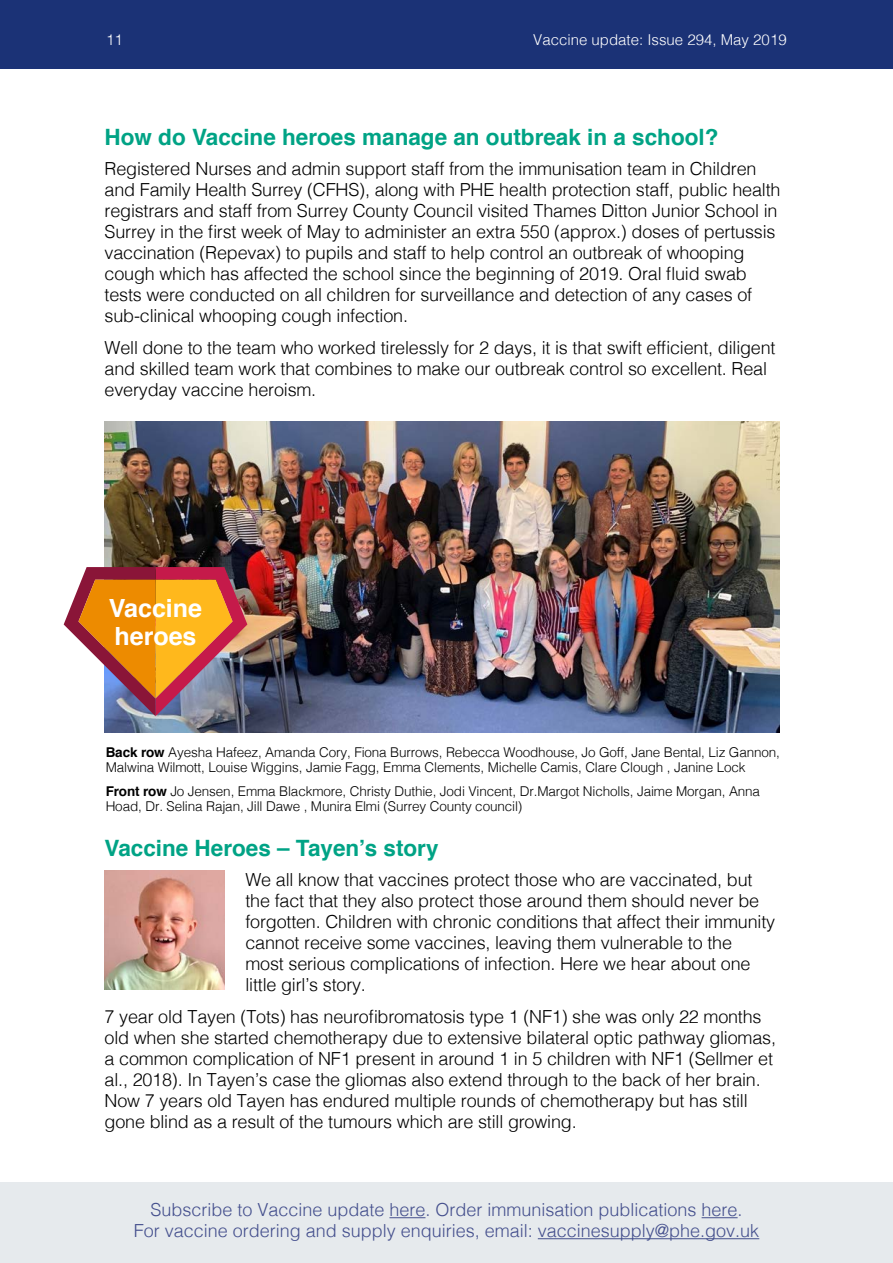
<style>
.page{position:relative;width:893px;height:1263px;background:#fff}
.page>*{position:absolute;margin:0;border:0;box-sizing:border-box;transform-origin:0 0}
.t1{font:700 25.05px "Helvetica";color:#fff}
.t2{font:700 22.5px "Helvetica";color:#00a385}
.body{font:300 18px/21px "Helvetica";letter-spacing:-.01em;color:#000}
.t3{font:300 18px/21px "Helvetica";color:#444f8d;text-align:center}
.t4{font:300 15px "Helvetica";color:#fff}
.body-2{font:300 13.5px/15px "Helvetica";letter-spacing:-.01em;color:#000}
.s1{font-weight:700}
</style>
<div class="page">
<div style="left:0;top:1182px;width:893px;height:81px;background:#e6eaed"></div>
<div style="left:0;top:0;width:893px;height:68px;background:#1b3276"></div>
<hr style="left:389px;top:1217px;width:36px;height:1px;background:#444f8d">
<hr style="left:702px;top:1217px;width:36px;height:1px;background:#444f8d">
<hr style="left:538px;top:1238px;width:221px;height:1px;background:#444f8d">
<img style="left:105px;top:422px;width:675px;height:310px">
<img style="left:105px;top:871px;width:119px;height:119px">
<svg style="left:64px;top:567px;width:183px;height:149px;background:#ca8857"></svg>
<p class="t4" style="left:106px;top:27px;width:18px">11</p>
<p class="t4" style="left:533px;top:27px;width:255px">Vaccine update: Issue 294, May 2019</p>
<p class="t2" style="left:105px;top:119px;width:615px">How do Vaccine heroes manage an outbreak in a school?</p>
<p class="body" style="left:105px;top:157px;width:677px">Registered Nurses and admin support staff from the immunisation team in Children and Family Health Surrey (CFHS), along with PHE health protection staff, public health registrars and staff from Surrey County Council visited Thames Ditton Junior School in Surrey in the first week of May to administer an extra 550 (approx.) doses of pertussis vaccination (Repevax) to pupils and staff to help control an outbreak of whooping cough which has affected the school since the beginning of 2019. Oral fluid swab tests were conducted on all children for surveillance and detection of any cases of sub-clinical whooping cough infection.</p>
<p class="body" style="left:105px;top:335px;width:673px">Well done to the team who worked tirelessly for 2 days, it is that swift efficient, diligent and skilled team work that combines to make our outbreak control so excellent. Real everyday vaccine heroism.</p>
<p class="t1" style="left:109px;top:588px;width:95px">Vaccine</p>
<p class="t1" style="left:114px;top:616px;width:84px">heroes</p>
<p class="body-2" style="left:106px;top:744px;width:676px"><span class="s1">Back row</span> Ayesha Hafeez, Amanda Cory, Fiona Burrows, Rebecca Woodhouse, Jo Goff, Jane Bental, Liz Gannon,<br>Malwina Wilmott, Louise Wiggins, Jamie Fagg, Emma Clements, Michelle Camis, Clare Clough , Janine Lock</p>
<p class="body-2" style="left:106px;top:783px;width:656px"><span class="s1">Front row</span> Jo Jensen, Emma Blackmore, Christy Duthie, Jodi Vincent, Dr.Margot Nicholls, Jaime Morgan, Anna<br>Hoad, Dr. Selina Rajan, Jill Dawe , Munira Elmi (Surrey County council)</p>
<p class="t2" style="left:105px;top:830px;width:335px">Vaccine Heroes – Tayen’s story</p>
<p class="body" style="left:245px;top:868px;width:531px">We all know that vaccines protect those who are vaccinated, but the fact that they also protect those around them should never be forgotten. Children with chronic conditions that affect their immunity cannot receive some vaccines, leaving them vulnerable to the<br>most serious complications of infection. Here we hear about one little girl’s story.</p>
<p class="body" style="left:105px;top:1004px;width:673px">7 year old Tayen (Tots) has neurofibromatosis type 1 (NF1) she was only 22 months old when she started chemotherapy due to extensive bilateral optic pathway gliomas, a common complication of NF1 present in around 1 in 5 children with NF1 (Sellmer et al., 2018). In Tayen’s case the gliomas also extend through to the back of her brain.<br>Now 7 years old Tayen has endured multiple rounds of chemotherapy but has still gone blind as a result of the tumours which are still growing.</p>
<p class="t3" style="left:134px;top:1198px;width:627px">Subscribe to Vaccine update here. Order immunisation publications here.<br>For vaccine ordering and supply enquiries, email: vaccinesupply@phe.gov.uk</p>
</div>
